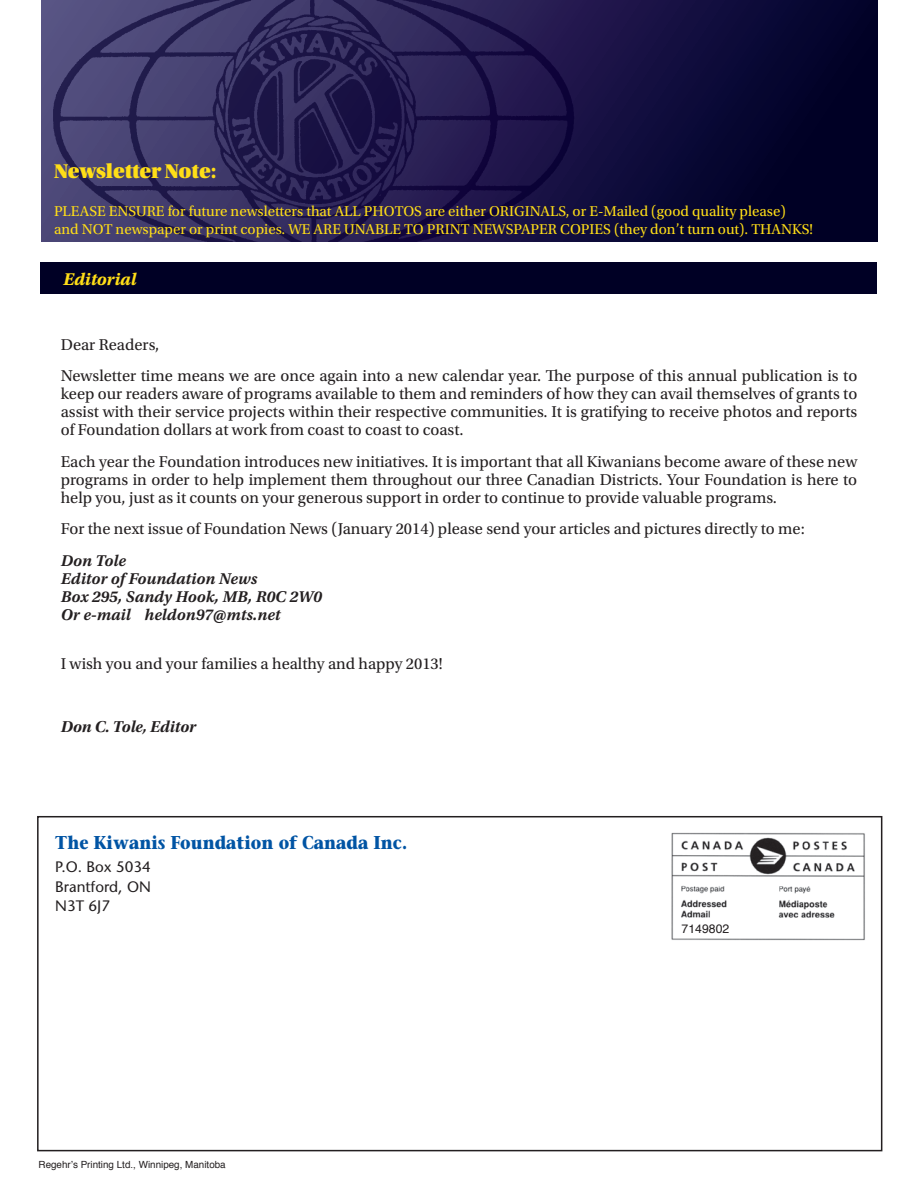
<style>
.page{position:relative;width:918px;height:1188px;background:#fff}
.page>*{position:absolute;margin:0;border:0;box-sizing:border-box;transform-origin:0 0}
.t1{font:21px "Utopia Std Black Headline";color:#ffde17}
.t2{font:700 18.6px "Stone Serif";color:#0054a4;scale:.88 1}
.t3{font:18px "Utopia Std Bold Capt It";letter-spacing:-.01em;color:#ffde17}
.t4{font:16.5px/18px "Utopia Std";color:#231f20;text-align:justify}
.t5{font:16.5px/18px "Utopia Std Semibold Capt It";color:#231f20}
.t6{font:16.5px "Utopia Std Bold Subh It";color:#231f20}
.t7{font:15.15px/19.6px "Stone Sans";color:#231f20;text-align:justify}
.t8{font:15px/18px "Utopia Std";color:#ffde17}
.t9{font:12.3px "Helvetica";color:#231f20}
.t10{font:9.9px "Helvetica";color:#231f20}
</style>
<div class="page">
<svg style="left:42px;top:0;width:836px;height:242px"></svg>
<div style="left:40px;top:262px;width:838px;height:32px;background:#000025"></div>
<div style="left:37px;top:816px;width:845px;height:335px;border:2px solid #231f20"></div>
<img style="left:671px;top:832px;width:194px;height:109px">
<div style="left:680px;top:922px;width:58px;height:15px;background:#fff"></div>
<p class="t1" style="left:54px;top:160px;width:164px">Newsletter Note:</p>
<p class="t8" style="left:54px;top:202px;width:760px">PLEASE ENSURE for future newsletters that ALL PHOTOS are either ORIGINALS, or E-Mailed (good quality please) and NOT newspaper or print copies. WE ARE UNABLE TO PRINT NEWSPAPER COPIES (they don’t turn out). THANKS!</p>
<p class="t3" style="left:63px;top:268px;width:75px">Editorial</p>
<p class="t4" style="left:61px;top:329px;width:798px;line-height:31.5px">Dear Readers,<br>Newsletter time means we are once again into a new calendar year. The purpose of this annual publication is to</p>
<p class="t4" style="left:61px;top:385px;width:798px">keep our readers aware of programs available to them and reminders of how they can avail themselves of grants to assist with their service projects within their respective communities. It is gratifying to receive photos and reports of Foundation dollars at work from coast to coast to coast.</p>
<p class="t4" style="left:61px;top:452px;width:798px">Each year the Foundation introduces new initiatives. It is important that all Kiwanians become aware of these new programs in order to help implement them throughout our three Canadian Districts. Your Foundation is here to help you, just as it counts on your generous support in order to continue to provide valuable programs.</p>
<p class="t4" style="left:61px;top:520px;width:746px">For the next issue of Foundation News (January 2014) please send your articles and pictures directly to me:</p>
<p class="t5" style="left:61px;top:551px;width:263px">Don Tole<br>Editor of Foundation News<br>Box 295, Sandy Hook, MB, R0C 2W0<br>Or e-mail heldon97@mts.net</p>
<p class="t4" style="left:61px;top:655px;width:383px">I wish you and your families a healthy and happy 2013!</p>
<p class="t6" style="left:61px;top:717px;width:137px">Don C. Tole, Editor</p>
<p class="t2" style="left:55px;top:831px;width:401px">The Kiwanis Foundation of Canada Inc.</p>
<p class="t7" style="left:55px;top:857px;width:97px">P.O. Box 5034<br>Brantford, ON N3T 6J7</p>
<p class="t10" style="left:39px;top:1157px;width:189px">Regehr’s Printing Ltd., Winnipeg, Manitoba</p>
<p class="t9" style="left:682px;top:919px;width:49px">7149802</p>
</div>
